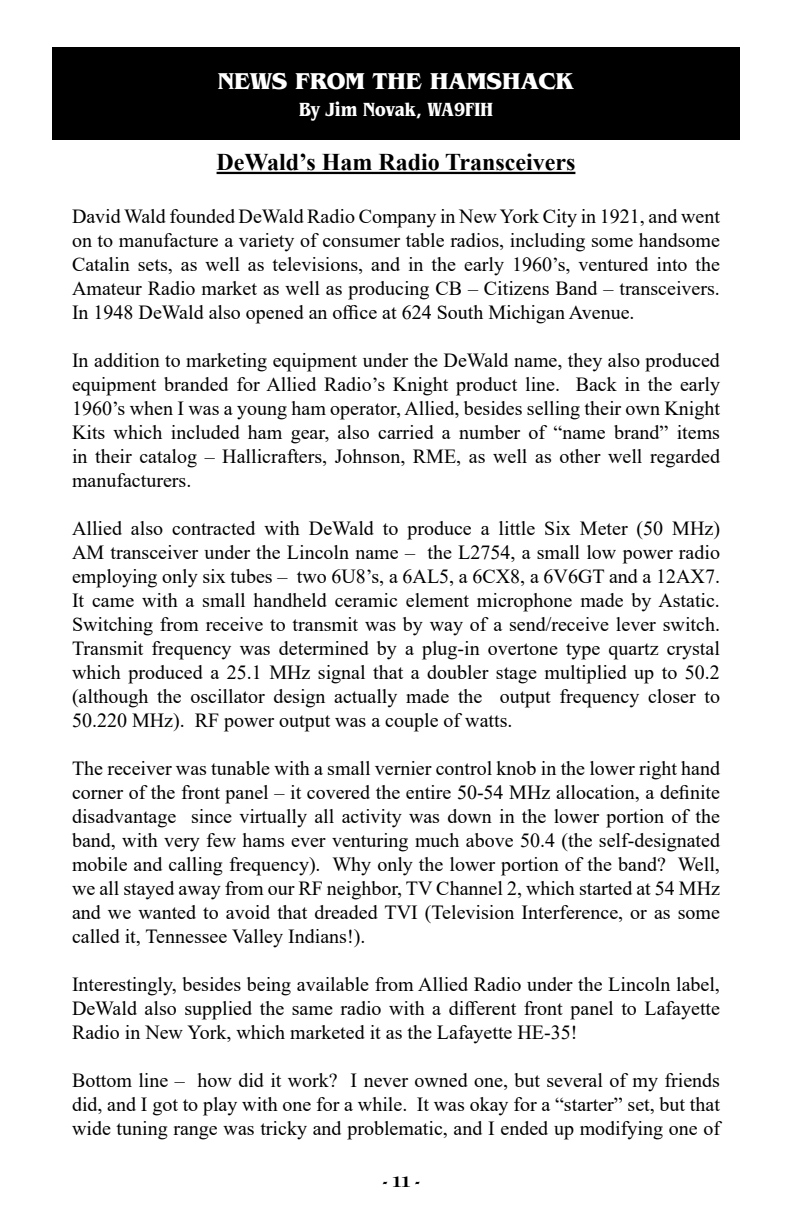
<style>
.page{position:relative;width:792px;height:1224px;background:#fff}
.page>*{position:absolute;margin:0;border:0;box-sizing:border-box;transform-origin:0 0}
.t1{font:700 24px "Times New Roman";color:#000}
.t2{font:700 24px "Benguiat Pro ITC";color:#fff}
.t3{font:20px/24px "Times New Roman";color:#000;text-align:justify}
.t4{font:700 condensed 20px "Benguiat Pro ITC";color:#fff}
.t5{font:700 condensed 16px "Benguiat Pro ITC";color:#000}
</style>
<div class="page">
<div style="left:52px;top:48px;width:688px;height:92px;background:#000"></div>
<hr style="left:217px;top:172px;width:358px;height:2px;background:#000">
<p class="t2" style="left:218px;top:67px;width:357px">NEWS FROM THE HAMSHACK</p>
<p class="t4" style="left:299px;top:97px;width:195px">By Jim Novak, WA9FIH</p>
<p class="t1" style="left:217px;top:145px;width:360px">DeWald’s Ham Radio Transceivers</p>
<p class="t3" style="left:72px;top:204px;width:650px">David Wald founded DeWald Radio Company in New York City in 1921, and went on to manufacture a variety of consumer table radios, including some handsome Catalin sets, as well as televisions, and in the early 1960’s, ventured into the Amateur Radio market as well as producing CB – Citizens Band – transceivers.<br>In 1948 DeWald also opened an office at 624 South Michigan Avenue.</p>
<p class="t3" style="left:72px;top:348px;width:650px">In addition to marketing equipment under the DeWald name, they also produced equipment branded for Allied Radio’s Knight product line. Back in the early 1960’s when I was a young ham operator, Allied, besides selling their own Knight Kits which included ham gear, also carried a number of “name brand” items in their catalog – Hallicrafters, Johnson, RME, as well as other well regarded manufacturers.</p>
<p class="t3" style="left:72px;top:516px;width:650px">Allied also contracted with DeWald to produce a little Six Meter (50 MHz)<br>AM transceiver under the Lincoln name – the L2754, a small low power radio employing only six tubes – two 6U8’s, a 6AL5, a 6CX8, a 6V6GT and a 12AX7.<br>It came with a small handheld ceramic element microphone made by Astatic.<br>Switching from receive to transmit was by way of a send/receive lever switch.<br>Transmit frequency was determined by a plug-in overtone type quartz crystal which produced a 25.1 MHz signal that a doubler stage multiplied up to 50.2 (although the oscillator design actually made the output frequency closer to 50.220 MHz). RF power output was a couple of watts.</p>
<p class="t3" style="left:72px;top:756px;width:650px">The receiver was tunable with a small vernier control knob in the lower right hand corner of the front panel – it covered the entire 50-54 MHz allocation, a definite disadvantage since virtually all activity was down in the lower portion of the band, with very few hams ever venturing much above 50.4 (the self-designated mobile and calling frequency). Why only the lower portion of the band? Well, we all stayed away from our RF neighbor, TV Channel 2, which started at 54 MHz and we wanted to avoid that dreaded TVI (Television Interference, or as some called it, Tennessee Valley Indians!).</p>
<p class="t3" style="left:72px;top:972px;width:650px">Interestingly, besides being available from Allied Radio under the Lincoln label, DeWald also supplied the same radio with a different front panel to Lafayette Radio in New York, which marketed it as the Lafayette HE-35!</p>
<p class="t3" style="left:72px;top:1068px;width:650px">Bottom line – how did it work? I never owned one, but several of my friends did, and I got to play with one for a while. It was okay for a “starter” set, but that wide tuning range was tricky and problematic, and I ended up modifying one of</p>
<p class="t5" style="left:382px;top:1173px;width:39px">- 11 -</p>
</div>
